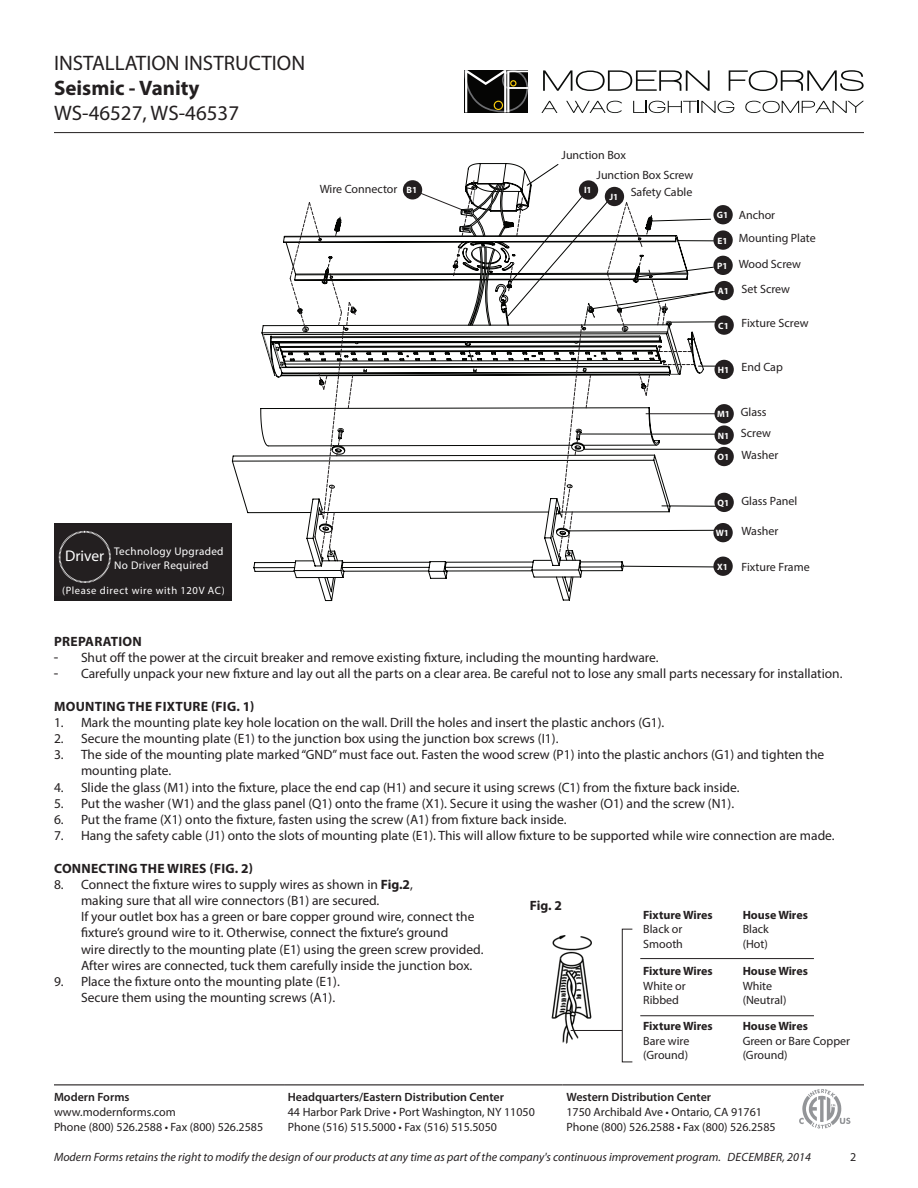
<style>
.page{position:relative;width:918px;height:1188px;background:#fff}
.page>*{position:absolute;margin:0;border:0;box-sizing:border-box;transform-origin:0 0}
.t1{font:21px "Myriad Pro";color:#231f20}
.t2{font:700 21px "Myriad Pro";color:#231f20}
.t3{font:15.45px "Myriad Pro";color:#fff}
.t4{font:13.5px/16.2px "Myriad Pro";color:#231f20}
.t5{font:700 13.5px "Myriad Pro";letter-spacing:.02em;color:#231f20}
.t6{font:12px/14.4px "Myriad Pro";color:#231f20}
.t7{font:italic 12px "Myriad Pro";color:#231f20}
.t8{font:600 12px "Myriad Pro";color:#231f20}
.t9{font:700 12px "Myriad Pro";color:#231f20}
.t10{font:11.1px/13.4px "Myriad Pro";letter-spacing:.03em;color:#fff}
.t11{font:10.65px "Myriad Pro";letter-spacing:.055em;color:#fff}
.t12{font:700 9.15px "Myriad Pro";color:#fff}
.s1{font-size:15px}
.s2{font-weight:700}
</style>
<div class="page">
<hr style="left:54px;top:132px;width:810px;height:1px;background:#231f20">
<hr style="left:54px;top:1084px;width:230px;height:1px;background:#231f20">
<hr style="left:284px;top:1084px;width:279px;height:1px;background:#231f20">
<hr style="left:563px;top:1084px;width:301px;height:1px;background:#231f20">
<svg style="left:543px;top:70px;width:167px;height:21px"></svg>
<svg style="left:729px;top:70px;width:135px;height:21px"></svg>
<svg style="left:541px;top:101px;width:16px;height:12px"></svg>
<svg style="left:566px;top:101px;width:56px;height:12px"></svg>
<svg style="left:633px;top:101px;width:101px;height:12px"></svg>
<svg style="left:745px;top:101px;width:119px;height:12px"></svg>
<svg style="left:464px;top:70px;width:65px;height:42px;background:#3d3c38"></svg>
<svg style="left:799px;top:1089px;width:51px;height:40px"></svg>
<img style="left:551px;top:935px;width:41px;height:109px">
<div style="left:622px;top:929px;width:11px;height:133px;border:1px solid #231f20"></div>
<hr style="left:571px;top:1030px;width:51px;height:1px;background:#231f20">
<hr style="left:640px;top:958px;width:174px;height:1px;background:#231f20">
<hr style="left:640px;top:1015px;width:174px;height:1px;background:#231f20">
<div style="left:54px;top:523px;width:178px;height:78px;background:#201d1e"></div>
<svg style="left:59px;top:531px;width:52px;height:52px"></svg>
<svg style="left:260px;top:325px;width:428px;height:276px"></svg>
<svg style="left:263px;top:325px;width:11px;height:51px"></svg>
<svg style="left:274px;top:163px;width:449px;height:404px"></svg>
<div style="left:579px;top:180px;width:19px;height:20px;background:#231f20;border-radius:50%"></div>
<div style="left:403px;top:180px;width:19px;height:20px;background:#231f20;border-radius:50%"></div>
<div style="left:605px;top:187px;width:19px;height:19px;background:#231f20;border-radius:50%"></div>
<div style="left:713px;top:205px;width:20px;height:19px;background:#231f20;border-radius:50%"></div>
<div style="left:713px;top:230px;width:20px;height:20px;background:#231f20;border-radius:50%"></div>
<div style="left:713px;top:256px;width:20px;height:19px;background:#231f20;border-radius:50%"></div>
<div style="left:714px;top:281px;width:20px;height:19px;background:#231f20;border-radius:50%"></div>
<div style="left:714px;top:315px;width:20px;height:20px;background:#231f20;border-radius:50%"></div>
<div style="left:714px;top:360px;width:20px;height:19px;background:#231f20;border-radius:50%"></div>
<div style="left:714px;top:404px;width:20px;height:19px;background:#231f20;border-radius:50%"></div>
<div style="left:714px;top:425px;width:20px;height:20px;background:#231f20;border-radius:50%"></div>
<div style="left:714px;top:447px;width:20px;height:19px;background:#231f20;border-radius:50%"></div>
<div style="left:714px;top:493px;width:20px;height:19px;background:#231f20;border-radius:50%"></div>
<div style="left:713px;top:523px;width:20px;height:19px;background:#231f20;border-radius:50%"></div>
<div style="left:713px;top:557px;width:20px;height:19px;background:#231f20;border-radius:50%"></div>
<h1 class="t1" style="left:54px;top:50px;width:253px">INSTALLATION INSTRUCTION</h1>
<h1 class="t2" style="left:54px;top:74px;width:147px">Seismic - Vanity</h1>
<h1 class="t1" style="left:54px;top:100px;width:187px">WS-46527, WS-46537</h1>
<p class="t6" style="left:320px;top:182px;width:79px">Wire Connector</p>
<p class="t6" style="left:562px;top:148px;width:66px">Junction Box</p>
<p class="t6" style="left:597px;top:166px;width:98px;line-height:17.2px;text-align:right">Junction Box Screw<br>Safety Cable</p>
<p class="t12" style="left:407px;top:184px;width:12px">B1</p>
<p class="t12" style="left:584px;top:184px;width:9px">I1</p>
<p class="t12" style="left:609px;top:191px;width:10px">J1</p>
<p class="t10" style="left:114px;top:545px;width:111px">Technology Upgraded<br>No Driver Required</p>
<p class="t3" style="left:65px;top:547px;width:41px">Driver</p>
<p class="t11" style="left:62px;top:584px;width:164px">(Please direct wire with 120V AC)</p>
<p class="t12" style="left:717px;top:209px;width:13px">G1</p>
<p class="t12" style="left:717px;top:234px;width:12px">E1</p>
<p class="t12" style="left:717px;top:260px;width:12px">P1</p>
<p class="t12" style="left:718px;top:285px;width:13px">A1</p>
<p class="t12" style="left:718px;top:320px;width:12px">C1</p>
<p class="t12" style="left:718px;top:364px;width:13px">H1</p>
<p class="t12" style="left:717px;top:408px;width:14px">M1</p>
<p class="t12" style="left:718px;top:430px;width:13px">N1</p>
<p class="t12" style="left:718px;top:451px;width:13px">O1</p>
<p class="t12" style="left:718px;top:497px;width:13px">Q1</p>
<p class="t12" style="left:716px;top:527px;width:15px">W1</p>
<p class="t12" style="left:717px;top:561px;width:12px">X1</p>
<p class="t6" style="left:739px;top:203px;width:79px;line-height:23.5px">Anchor<br>Mounting Plate</p>
<p class="t6" style="left:739px;top:251px;width:64px;line-height:25.2px">Wood Screw<br>Set Screw</p>
<p class="t6" style="left:742px;top:316px;width:69px">Fixture Screw</p>
<p class="t6" style="left:742px;top:360px;width:43px">End Cap</p>
<p class="t6" style="left:741px;top:401px;width:39px;line-height:21.3px">Glass<br>Screw<br>Washer</p>
<p class="t6" style="left:742px;top:493px;width:57px">Glass Panel</p>
<p class="t6" style="left:742px;top:523px;width:38px">Washer</p>
<p class="t6" style="left:742px;top:559px;width:70px">Fixture Frame</p>
<p class="t5" style="left:54px;top:633px;width:89px">PREPARATION</p>
<p class="t4" style="left:54px;top:649px;width:606px"><span class="s1">-</span> Shut off the power at the circuit breaker and remove existing fixture, including the mounting hardware.</p>
<p class="t4" style="left:54px;top:665px;width:790px"><span class="s1">-</span> Carefully unpack your new fixture and lay out all the parts on a clear area. Be careful not to lose any small parts necessary for installation.</p>
<p class="t5" style="left:54px;top:697px;width:202px">MOUNTING THE FIXTURE (FIG. 1)</p>
<p class="t4" style="left:54px;top:714px;width:612px">1. Mark the mounting plate key hole location on the wall. Drill the holes and insert the plastic anchors (G1).</p>
<p class="t4" style="left:54px;top:730px;width:506px">2. Secure the mounting plate (E1) to the junction box using the junction box screws (I1).</p>
<p class="t4" style="left:81px;top:746px;width:745px;text-indent:-27px">3. The side of the mounting plate marked “GND” must face out. Fasten the wood screw (P1) into the plastic anchors (G1) and tighten the mounting plate.</p>
<p class="t4" style="left:54px;top:779px;width:687px">4. Slide the glass (M1) into the fixture, place the end cap (H1) and secure it using screws (C1) from the fixture back inside.</p>
<p class="t4" style="left:54px;top:795px;width:682px">5. Put the washer (W1) and the glass panel (Q1) onto the frame (X1). Secure it using the washer (O1) and the screw (N1).</p>
<p class="t4" style="left:54px;top:811px;width:514px">6. Put the frame (X1) onto the fixture, fasten using the screw (A1) from fixture back inside.</p>
<p class="t4" style="left:54px;top:827px;width:782px">7. Hang the safety cable (J1) onto the slots of mounting plate (E1). This will allow fixture to be supported while wire connection are made.</p>
<p class="t5" style="left:54px;top:859px;width:200px">CONNECTING THE WIRES (FIG. 2)</p>
<p class="t4" style="left:81px;top:876px;width:404px;text-indent:-27px">8. Connect the fixture wires to supply wires as shown in <span class="s2">Fig.2</span>,<br>making sure that all wire connectors (B1) are secured.<br>If your outlet box has a green or bare copper ground wire, connect the fixture’s ground wire to it. Otherwise, connect the fixture’s ground<br>wire directly to the mounting plate (E1) using the green screw provided.<br>After wires are connected, tuck them carefully inside the junction box.</p>
<p class="t4" style="left:81px;top:973px;width:260px;text-indent:-27px">9. Place the fixture onto the mounting plate (E1).<br>Secure them using the mounting screws (A1).</p>
<p class="t5" style="left:530px;top:897px;width:33px">Fig. 2</p>
<p class="t9" style="left:643px;top:907px;width:71px">Fixture Wires</p>
<p class="t6" style="left:643px;top:922px;width:41px">Black or<br>Smooth</p>
<p class="t9" style="left:643px;top:963px;width:71px">Fixture Wires</p>
<p class="t6" style="left:643px;top:978px;width:44px">White or<br>Ribbed</p>
<p class="t9" style="left:643px;top:1019px;width:71px">Fixture Wires</p>
<p class="t6" style="left:643px;top:1033px;width:48px">Bare wire (Ground)</p>
<p class="t9" style="left:743px;top:907px;width:67px">House Wires</p>
<p class="t6" style="left:743px;top:922px;width:28px">Black (Hot)</p>
<p class="t9" style="left:743px;top:963px;width:67px">House Wires</p>
<p class="t6" style="left:743px;top:978px;width:45px">White (Neutral)</p>
<p class="t9" style="left:743px;top:1019px;width:67px">House Wires</p>
<p class="t6" style="left:743px;top:1033px;width:109px">Green or Bare Copper (Ground)</p>
<p class="t8" style="left:566px;top:1089px;width:146px">Western Distribution Center</p>
<p class="t6" style="left:566px;top:1104px;width:211px;line-height:15px">1750 Archibald Ave • Ontario, CA 91761<br>Phone (800) 526.2588 • Fax (800) 526.2585</p>
<p class="t7" style="left:54px;top:1149px;width:758px">Modern Forms retains the right to modify the design of our products at any time as part of the company's continuous improvement program. December, 2014</p>
<p class="t6" style="left:850px;top:1149px;width:8px">2</p>
<p class="t8" style="left:54px;top:1089px;width:77px">Modern Forms</p>
<p class="t6" style="left:54px;top:1104px;width:211px;line-height:15px">www.modernforms.com<br>Phone (800) 526.2588 • Fax (800) 526.2585</p>
<p class="t8" style="left:288px;top:1089px;width:218px">Headquarters/Eastern Distribution Center</p>
<p class="t6" style="left:288px;top:1104px;width:249px;line-height:15px">44 Harbor Park Drive • Port Washington, NY 11050<br>Phone (516) 515.5000 • Fax (516) 515.5050</p>
</div>
